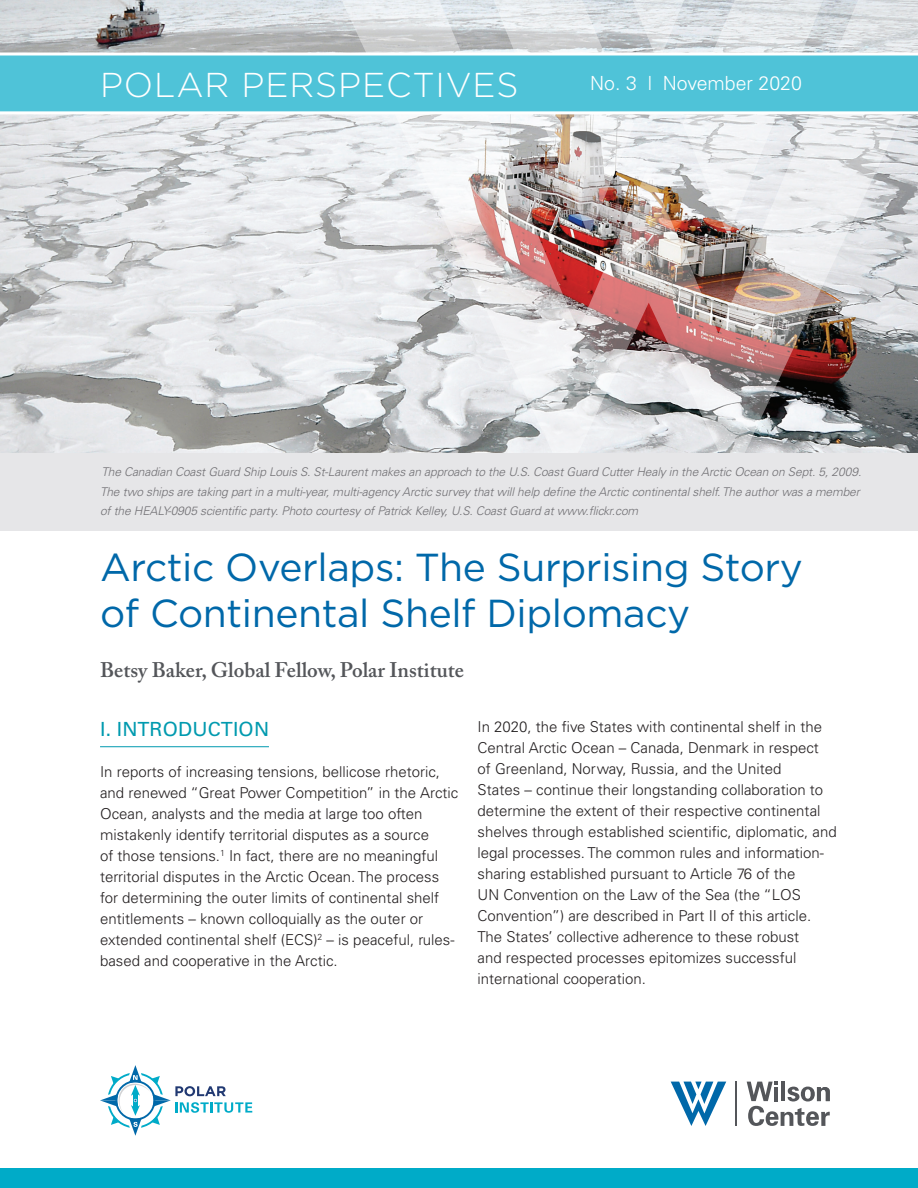
<style>
.page{position:relative;width:918px;height:1188px;background:#fff}
.page>*{position:absolute;margin:0;border:0;box-sizing:border-box;transform-origin:0 0}
.t1{font:39px/46.5px "Gotham";letter-spacing:-.01em;color:#0068a9}
.t2{font:300 34.5px "Gotham";letter-spacing:.025em;color:#fff}
.t3{font:600 21px "Adobe Caslon Pro";color:#54565a}
.t4{font:300 19.5px "Univers LT Std";color:#fff}
.t5{font:19.5px "Univers LT Std";letter-spacing:.01em;color:#009aaf}
.t6{font:300 15px/21px "Univers LT Std";color:#231f20}
.t7{font:italic 300 12px/19.5px "Univers LT Std";letter-spacing:-.01em;color:#717074}
</style>
<div class="page">
<img style="left:0;top:0;width:322px;height:454px">
<svg style="left:322px;top:0;width:596px;height:454px"></svg>
<img style="left:483px;top:0;width:351px;height:236px">
<div style="left:0;top:454px;width:918px;height:77px;background:#e6e6e8"></div>
<hr style="left:100px;top:746px;width:169px;height:1px;background:#009aaf">
<svg style="left:0;top:52px;width:918px;height:62px;background:#5fc8db"></svg>
<div style="left:0;top:1169px;width:918px;height:19px;background:#00abc8"></div>
<hr style="left:735px;top:1082px;width:2px;height:44px;background:#54565a">
<svg style="left:747px;top:1082px;width:83px;height:44px"></svg>
<svg style="left:671px;top:1082px;width:55px;height:44px"></svg>
<svg style="left:100px;top:1065px;width:152px;height:71px"></svg>
<h2 class="t2" style="left:100px;top:63px;width:420px">POLAR PERSPECTIVES</h2>
<h3 class="t4" style="left:590px;top:72px;width:213px">No. 3 l November 2020</h3>
<p class="t7" style="left:100px;top:462px;width:763px">The Canadian Coast Guard Ship Louis S. St-Laurent makes an approach to the U.S. Coast Guard Cutter Healy in the Arctic Ocean on Sept. 5, 2009.<br>The two ships are taking part in a multi-year, multi-agency Arctic survey that will help define the Arctic continental shelf. The author was a member of the HEALY-0905 scientific party. Photo courtesy of Patrick Kelley, U.S. Coast Guard at www.flickr.com</p>
<h1 class="t1" style="left:100px;top:543px;width:704px">Arctic Overlaps: The Surprising Story of Continental Shelf Diplomacy</h1>
<h3 class="t3" style="left:100px;top:657px;width:365px">Betsy Baker, Global Fellow, Polar Institute</h3>
<h3 class="t5" style="left:100px;top:717px;width:171px">I. INTRODUCTION</h3>
<p class="t6" style="left:100px;top:761px;width:360px">In reports of increasing tensions, bellicose rhetoric, and renewed “Great Power Competition” in the Arctic Ocean, analysts and the media at large too often mistakenly identify territorial disputes as a source<br>of those tensions.<sup>1</sup> In fact, there are no meaningful territorial disputes in the Arctic Ocean. The process for determining the outer limits of continental shelf entitlements – known colloquially as the outer or extended continental shelf (ECS)<sup>2</sup> – is peaceful, rules&shy;based and cooperative in the Arctic.</p>
<p class="t6" style="left:478px;top:717px;width:361px">In 2020, the five States with continental shelf in the Central Arctic Ocean – Canada, Denmark in respect<br>of Greenland, Norway, Russia, and the United<br>States – continue their longstanding collaboration to determine the extent of their respective continental shelves through established scientific, diplomatic, and legal processes. The common rules and information&shy;sharing established pursuant to Article 76 of the<br>UN Convention on the Law of the Sea (the “LOS Convention”) are described in Part II of this article.<br>The States’ collective adherence to these robust<br>and respected processes epitomizes successful international cooperation.</p>
</div>
